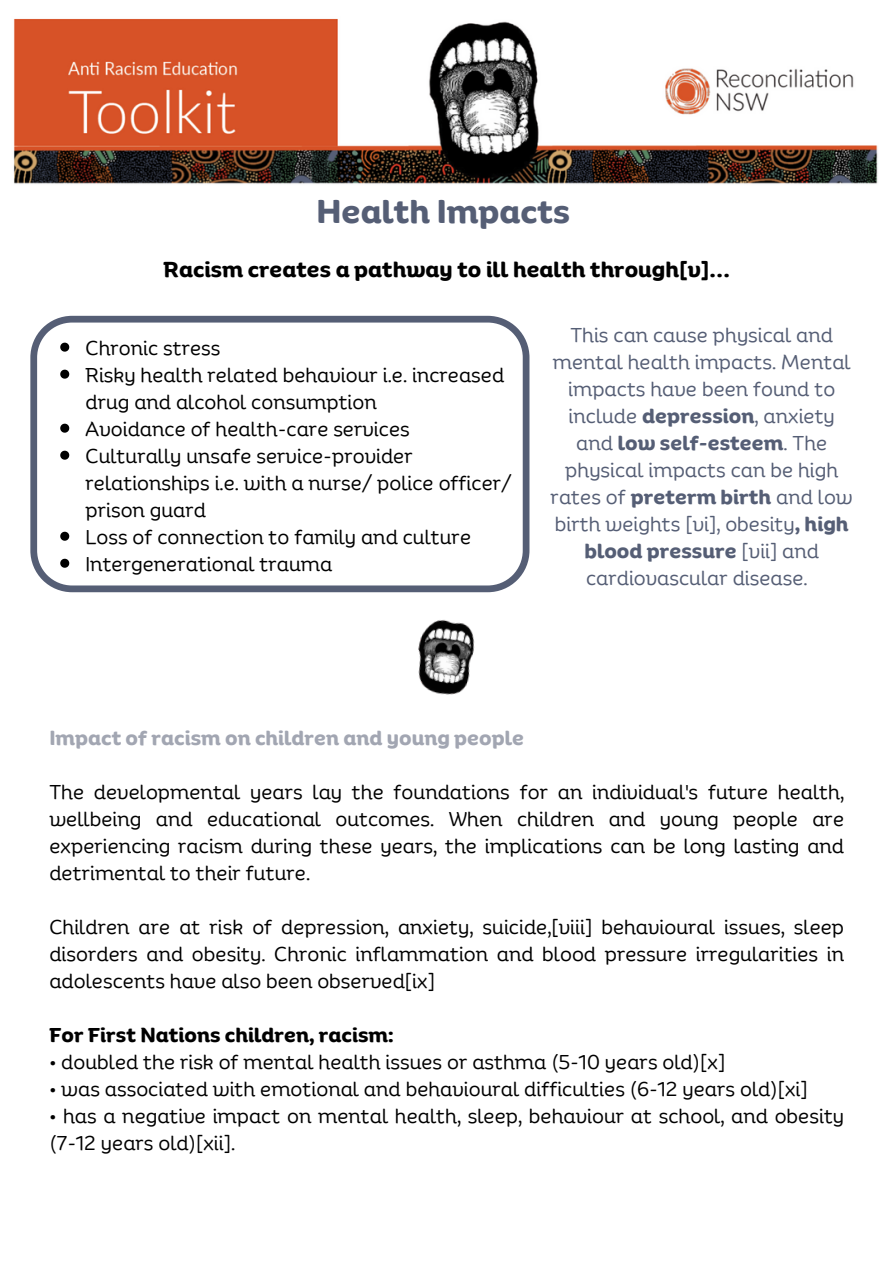
<style>
.page{position:relative;width:894px;height:1264px;background:#fff}
.page>*{position:absolute;margin:0;border:0;box-sizing:border-box;transform-origin:0 0}
.t1{font:700 31.5px "Binate Display";color:#555e75}
.t2{font:700 21px "Binate Display";color:#000}
.t3{font:19.5px/27px "Binate Display";color:#000}
.t4{font:19.5px/27px "Binate Display";color:#555e75;text-align:center}
.t5{font:700 19.5px "Binate Display";color:#a2a6b2}
.t6{font:700 19.5px "Binate Display";color:#000}
.s1{font-weight:700}
</style>
<div class="page">
<svg style="left:30px;top:316px;width:499px;height:276px"></svg>
<img style="left:13px;top:18px;width:865px;height:166px">
<img style="left:418px;top:620px;width:57px;height:75px">
<svg style="left:60px;top:342px;width:9px;height:9px"></svg>
<svg style="left:60px;top:369px;width:9px;height:9px"></svg>
<svg style="left:60px;top:423px;width:9px;height:9px"></svg>
<svg style="left:60px;top:450px;width:9px;height:9px"></svg>
<svg style="left:60px;top:531px;width:9px;height:9px"></svg>
<svg style="left:60px;top:558px;width:9px;height:9px"></svg>
<p class="t1" style="left:316px;top:182px;width:255px">Health Impacts</p>
<h2 class="t2" style="left:163px;top:250px;width:567px">Racism creates a pathway to ill health through[v]…</h2>
<p class="t3" style="left:85px;top:332px;width:136px">Chronic stress</p>
<p class="t3" style="left:85px;top:359px;width:420px">Risky health related behaviour i.e. increased drug and alcohol consumption</p>
<p class="t3" style="left:85px;top:413px;width:326px">Avoidance of health-care services</p>
<p class="t3" style="left:85px;top:440px;width:427px">Culturally unsafe service-provider relationships i.e. with a nurse/ police officer/ prison guard</p>
<p class="t3" style="left:85px;top:521px;width:387px">Loss of connection to family and culture</p>
<p class="t3" style="left:85px;top:548px;width:248px">Intergenerational trauma</p>
<p class="t4" style="left:550px;top:318px;width:303px">This can cause physical and mental health impacts. Mental impacts have been found to include <span class="s1">depression</span>, anxiety and <span class="s1">low self-esteem</span>. The physical impacts can be high rates of <span class="s1">preterm birth</span> and low birth weights [vi], obesity<span class="s1">, high blood pressure</span> [vii] and cardiovascular disease.</p>
<h2 class="t5" style="left:49px;top:719px;width:476px">Impact of racism on children and young people</h2>
<p class="t3" style="left:49px;top:775px;width:796px;text-align:justify">The developmental years lay the foundations for an individual's future health, wellbeing and educational outcomes. When children and young people are experiencing racism during these years, the implications can be long lasting and detrimental to their future.</p>
<p class="t3" style="left:49px;top:910px;width:796px;text-align:justify">Children are at risk of depression, anxiety, suicide,[viii] behavioural issues, sleep disorders and obesity. Chronic inflammation and blood pressure irregularities in adolescents have also been observed[ix]</p>
<p class="t6" style="left:49px;top:1016px;width:345px">For First Nations children, racism:</p>
<p class="t3" style="left:49px;top:1045px;width:677px">• doubled the risk of mental health issues or asthma (5-10 years old)[x]</p>
<p class="t3" style="left:49px;top:1072px;width:759px">• was associated with emotional and behavioural difficulties (6-12 years old)[xi]</p>
<p class="t3" style="left:49px;top:1099px;width:796px">• has a negative impact on mental health, sleep, behaviour at school, and obesity (7-12 years old)[xii].</p>
</div>
